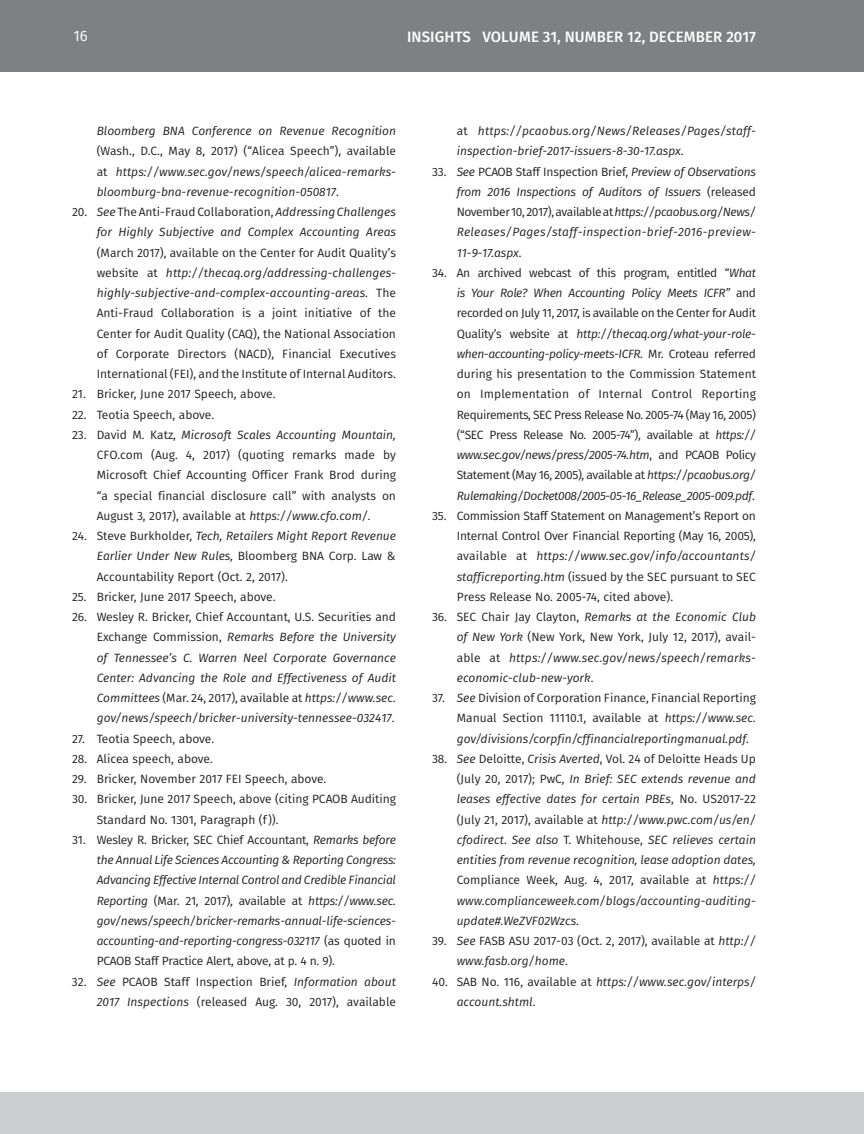
<style>
.page{position:relative;width:864px;height:1134px;background:#fff}
.page>*{position:absolute;margin:0;border:0;box-sizing:border-box;transform-origin:0 0}
.t1{font:500 15px "Fira Sans";letter-spacing:.01em;color:#fff}
.t2{font:15px "Fira Sans";color:#fff}
.t3{font:12px/20.2px "Fira Sans";color:#231f20;text-align:justify}
.t4{font:italic 12px/20.2px "Fira Sans";color:#231f20;text-align:justify}
.s1{font-style:normal}
.s2{font-style:italic}
</style>
<div class="page">
<div style="left:0;top:0;width:864px;height:72px;background:#7e8083"></div>
<div style="left:0;top:1092px;width:864px;height:42px;background:#cdced0"></div>
<p class="t2" style="left:74px;top:30px;width:16px">16</p>
<p class="t1" style="left:407px;top:30px;width:350px">INSIGHTS VOLUME 31, NUMBER 12, DECEMBER 2017</p>
<p class="t4" style="left:97px;top:122px;width:301px">Bloomberg BNA Conference on Revenue Recognition</p>
<p class="t4" style="left:97px;top:142px;width:301px"><span class="s1">(Wash., D.C., May 8, 2017) (“Alicea Speech”), available at</span> https://www.sec.gov/news/speech/alicea-remarks&shy;bloomburg-bna-revenue-recognition-050817<span class="s1">.</span></p>
<p class="t4" style="left:72px;top:203px;width:326px;text-align:right"><span class="s1">20.</span> See <span class="s1">The Anti-Fraud Collaboration,</span> Addressing Challenges for Highly Subjective and Complex Accounting Areas</p>
<p class="t3" style="left:97px;top:243px;width:301px">(March 2017), available on the Center for Audit Quality’s website at <span class="s2">http://thecaq.org/addressing-challenges&shy;highly-subjective-and-complex-accounting-areas</span>. The Anti-Fraud Collaboration is a joint initiative of the Center for Audit Quality (CAQ), the National Association of Corporate Directors (NACD), Financial Executives International (FEI), and the Institute of Internal Auditors.</p>
<p class="t3" style="left:72px;top:385px;width:205px">21. Bricker, June 2017 Speech, above.</p>
<p class="t3" style="left:72px;top:405px;width:144px">22. Teotia Speech, above.</p>
<p class="t3" style="left:97px;top:425px;width:301px;text-indent:-25px">23. David M. Katz, <span class="s2">Microsoft Scales Accounting Mountain, </span>CFO.com (Aug. 4, 2017) (quoting remarks made by Microsoft Chief Accounting Officer Frank Brod during “a special financial disclosure call” with analysts on August 3, 2017), available at <span class="s2">https://www.cfo.com/</span>.</p>
<p class="t3" style="left:97px;top:527px;width:301px;text-indent:-25px">24. Steve Burkholder, <span class="s2">Tech, Retailers Might Report Revenue Earlier Under New Rules,</span> Bloomberg BNA Corp. Law &amp; Accountability Report (Oct. 2, 2017).</p>
<p class="t3" style="left:72px;top:587px;width:205px">25. Bricker, June 2017 Speech, above.</p>
<p class="t4" style="left:97px;top:608px;width:301px;text-indent:-25px"><span class="s1">26. Wesley R. Bricker, Chief Accountant, U.S. Securities and Exchange Commission,</span> Remarks Before the University of Tennessee’s C. Warren Neel Corporate Governance Center: Advancing the Role and Effectiveness of Audit Committees <span class="s1">(Mar. 24, 2017), available at</span> https://www.sec. gov/news/speech/bricker-university-tennessee-032417<span class="s1">.</span></p>
<p class="t3" style="left:72px;top:729px;width:144px">27. Teotia Speech, above.</p>
<p class="t3" style="left:72px;top:749px;width:142px">28. Alicea speech, above.</p>
<p class="t3" style="left:72px;top:770px;width:256px">29. Bricker, November 2017 FEI Speech, above.</p>
<p class="t3" style="left:97px;top:790px;width:301px;text-indent:-25px">30. Bricker, June 2017 Speech, above (citing PCAOB Auditing<br>Standard No. 1301, Paragraph (f)).</p>
<p class="t4" style="left:97px;top:830px;width:301px;text-indent:-25px"><span class="s1">31. Wesley R. Bricker, SEC Chief Accountant,</span> Remarks before the Annual Life Sciences Accounting &amp; Reporting Congress:<br>Advancing Effective Internal Control and Credible Financial Reporting <span class="s1">(Mar. 21, 2017), available at</span> https://www.sec. gov/news/speech/bricker-remarks-annual-life-sciences&shy;accounting-and-reporting-congress-032117 <span class="s1">(as quoted in PCAOB Staff Practice Alert, above, at p. 4 n. 9).</span></p>
<p class="t3" style="left:72px;top:972px;width:326px;text-align:right">32. <span class="s2">See</span> PCAOB Staff Inspection Brief, <span class="s2">Information about<br>2017 Inspections</span> (released Aug. 30, 2017), available</p>
<p class="t4" style="left:457px;top:122px;width:301px"><span class="s1">at</span> https://pcaobus.org/News/Releases/Pages/staff&shy;inspection-brief-2017-issuers-8-30-17.aspx<span class="s1">.</span></p>
<p class="t4" style="left:457px;top:162px;width:301px;text-indent:-25px"><span class="s1">33.</span> See <span class="s1">PCAOB Staff Inspection Brief,</span> Preview of Observations from 2016 Inspections of Auditors of Issuers <span class="s1">(released November 10, 2017), available at</span> https://pcaobus.org/News/ Releases/Pages/staff-inspection-brief-2016-preview-11-9-17.aspx<span class="s1">.</span></p>
<p class="t3" style="left:457px;top:263px;width:301px;text-indent:-25px">34. An archived webcast of this program, entitled “<span class="s2">What is Your Role? When Accounting Policy Meets ICFR”</span> and recorded on July 11, 2017, is available on the Center for Audit Quality’s website at <span class="s2">http://thecaq.org/what-your-role&shy;when-accounting-policy-meets-ICFR</span>. Mr. Croteau referred during his presentation to the Commission Statement on Implementation of Internal Control Reporting Requirements, SEC Press Release No. 2005-74 (May 16, 2005) (“SEC Press Release No. 2005-74”), available at <span class="s2">https:// www.sec.gov/news/press/2005-74.htm</span>, and PCAOB Policy Statement (May 16, 2005), available at <span class="s2">https://pcaobus.org/ Rulemaking/Docket008/2005-05-16_Release_2005-009.pdf</span>.</p>
<p class="t3" style="left:457px;top:506px;width:301px;text-indent:-25px">35. Commission Staff Statement on Management’s Report on Internal Control Over Financial Reporting (May 16, 2005), available at <span class="s2">https://www.sec.gov/info/accountants/ stafficreporting.htm</span> (issued by the SEC pursuant to SEC Press Release No. 2005-74, cited above).</p>
<p class="t4" style="left:457px;top:608px;width:301px;text-indent:-25px"><span class="s1">36. SEC Chair Jay Clayton,</span> Remarks at the Economic Club of New York <span class="s1">(New York, New York, July 12, 2017), avail&shy;able at</span> https://www.sec.gov/news/speech/remarks&shy;economic-club-new-york<span class="s1">.</span></p>
<p class="t3" style="left:457px;top:689px;width:301px;text-indent:-25px">37. <span class="s2">See</span> Division of Corporation Finance, Financial Reporting Manual Section 11110.1, available at <span class="s2">https://www.sec. gov/divisions/corpfin/cffinancialreportingmanual.pdf</span>.</p>
<p class="t4" style="left:457px;top:749px;width:301px;text-indent:-25px"><span class="s1">38.</span> See <span class="s1">Deloitte,</span> Crisis Averted<span class="s1">, Vol. 24 of Deloitte Heads Up (July 20, 2017); PwC,</span> In Brief: SEC extends revenue and leases effective dates for certain PBEs<span class="s1">, No. US2017-22 (July 21, 2017), available at</span> http://www.pwc.com/us/en/ cfodirect<span class="s1">.</span> See also <span class="s1">T. Whitehouse,</span> SEC relieves certain entities from revenue recognition, lease adoption dates, <span class="s1">Compliance Week, Aug. 4, 2017, available at</span> https:// www.complianceweek.com/blogs/accounting-auditing&shy;update#.WeZVF02Wzcs<span class="s1">.</span></p>
<p class="t3" style="left:457px;top:932px;width:301px;text-indent:-25px">39. <span class="s2">See</span> FASB ASU 2017-03 (Oct. 2, 2017), available at <span class="s2">http:// www.fasb.org/home</span>.</p>
<p class="t4" style="left:457px;top:972px;width:301px;text-indent:-25px"><span class="s1">40. SAB No. 116, available at</span> https://www.sec.gov/interps/ account.shtml<span class="s1">.</span></p>
</div>
